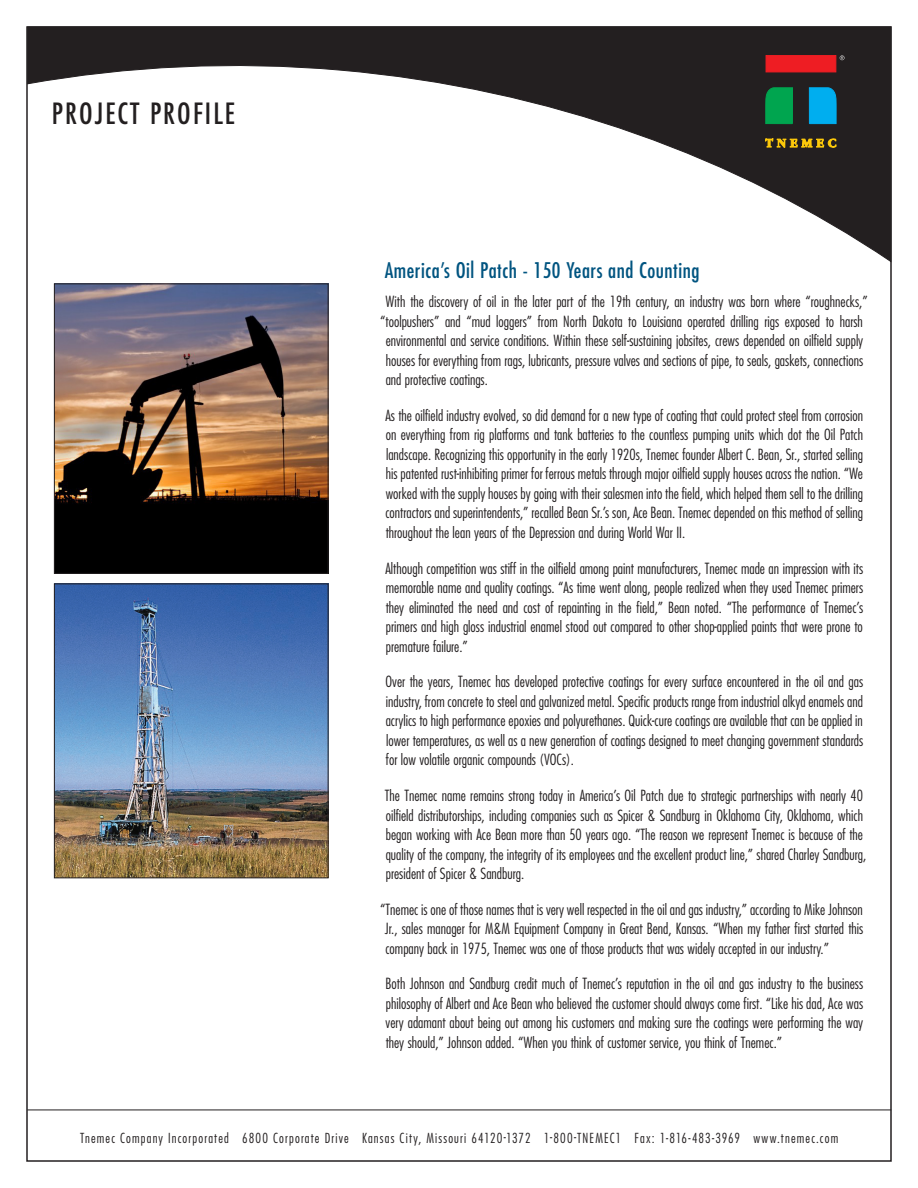
<style>
.page{position:relative;width:918px;height:1188px;background:#fff}
.page>*{position:absolute;margin:0;border:0;box-sizing:border-box;transform-origin:0 0}
.t1{font:condensed 28.5px "Futura Std";letter-spacing:.075em;color:#231f20}
.t2{font:condensed 21px "Futura Std";letter-spacing:.025em;color:#005480}
.Text{font:300 condensed 15px/19.5px "Futura Std";color:#231f20;text-align:justify}
.t3{font:300 condensed 13.5px "Futura Std";letter-spacing:.085em;color:#231f20}
</style>
<div class="page">
<hr style="left:27px;top:1110px;width:864px;height:1px;background:#231f20">
<img style="left:56px;top:286px;width:270px;height:286px">
<div style="left:54px;top:284px;width:274px;height:290px;border:1px solid #231f20"></div>
<svg style="left:27px;top:26px;width:865px;height:237px"></svg>
<div style="left:766px;top:55px;width:70px;height:17px;background:#ee1d23"></div>
<svg style="left:765px;top:88px;width:28px;height:36px"></svg>
<svg style="left:809px;top:88px;width:27px;height:36px"></svg>
<svg style="left:765px;top:138px;width:71px;height:15px"></svg>
<svg style="left:840px;top:55px;width:4px;height:5px"></svg>
<img style="left:56px;top:586px;width:271px;height:290px">
<div style="left:54px;top:584px;width:275px;height:294px;border:1px solid #231f20"></div>
<p class="t1" style="left:52px;top:96px;width:184px">PROJECT PROFILE</p>
<p class="t2" style="left:385px;top:258px;width:316px">America’s Oil Patch - 150 Years and Counting</p>
<p class="Text" style="left:385px;top:292px;width:484px">With the discovery of oil in the later part of the 19th century, an industry was born where “roughnecks,”</p>
<p class="Text" style="left:380px;top:311px;width:484px">“toolpushers” and “mud loggers” from North Dakota to Louisiana operated drilling rigs exposed to harsh</p>
<p class="Text" style="left:386px;top:331px;width:479px">environmental and service conditions. Within these self-sustaining jobsites, crews depended on oilfield supply</p>
<p class="Text" style="left:386px;top:350px;width:479px">houses for everything from rags, lubricants, pressure valves and sections of pipe, to seals, gaskets, connections</p>
<p class="Text" style="left:386px;top:370px;width:104px">and protective coatings.</p>
<p class="Text" style="left:385px;top:406px;width:479px">As the oilfield industry evolved, so did demand for a new type of coating that could protect steel from corrosion on everything from rig platforms and tank batteries to the countless pumping units which dot the Oil Patch landscape. Recognizing this opportunity in the early 1920s, Tnemec founder Albert C. Bean, Sr., started selling his patented rust-inhibiting primer for ferrous metals through major oilfield supply houses across the nation. “We worked with the supply houses by going with their salesmen into the field, which helped them sell to the drilling contractors and superintendents,” recalled Bean Sr.’s son, Ace Bean. Tnemec depended on this method of selling throughout the lean years of the Depression and during World War II.</p>
<p class="Text" style="left:386px;top:558px;width:479px">Although competition was stiff in the oilfield among paint manufacturers, Tnemec made an impression with its memorable name and quality coatings. “As time went along, people realized when they used Tnemec primers they eliminated the need and cost of repainting in the field,” Bean noted. “The performance of Tnemec’s primers and high gloss industrial enamel stood out compared to other shop-applied paints that were prone to premature failure.”</p>
<p class="Text" style="left:386px;top:672px;width:479px">Over the years, Tnemec has developed protective coatings for every surface encountered in the oil and gas industry, from concrete to steel and galvanized metal. Specific products range from industrial alkyd enamels and acrylics to high performance epoxies and polyurethanes. Quick-cure coatings are available that can be applied in lower temperatures, as well as a new generation of coatings designed to meet changing government standards for low volatile organic compounds (VOCs).</p>
<p class="Text" style="left:385px;top:786px;width:483px;text-align:left">The Tnemec name remains strong today in America’s Oil Patch due to strategic partnerships with nearly 40 oilfield distributorships, including companies such as Spicer &amp; Sandburg in Oklahoma City, Oklahoma, which began working with Ace Bean more than 50 years ago. “The reason we represent Tnemec is because of the quality of the company, the integrity of its employees and the excellent product line,” shared Charley Sandburg, president of Spicer &amp; Sandburg.</p>
<p class="Text" style="left:385px;top:899px;width:480px;text-indent:-5px">“Tnemec is one of those names that is very well respected in the oil and gas industry,” according to Mike Johnson Jr., sales manager for M&amp;M Equipment Company in Great Bend, Kansas. “When my father first started this company back in 1975, Tnemec was one of those products that was widely accepted in our industry.”</p>
<p class="Text" style="left:386px;top:974px;width:479px">Both Johnson and Sandburg credit much of Tnemec’s reputation in the oil and gas industry to the business philosophy of Albert and Ace Bean who believed the customer should always come first. “Like his dad, Ace was very adamant about being out among his customers and making sure the coatings were performing the way they should,” Johnson added. “When you think of customer service, you think of Tnemec.”</p>
<p class="t3" style="left:80px;top:1130px;width:760px">Tnemec Company Incorporated 6800 Corporate Drive Kansas City, Missouri 64120-1372 1-800-TNEMEC1 Fax: 1-816-483-3969 www.tnemec.com</p>
</div>
